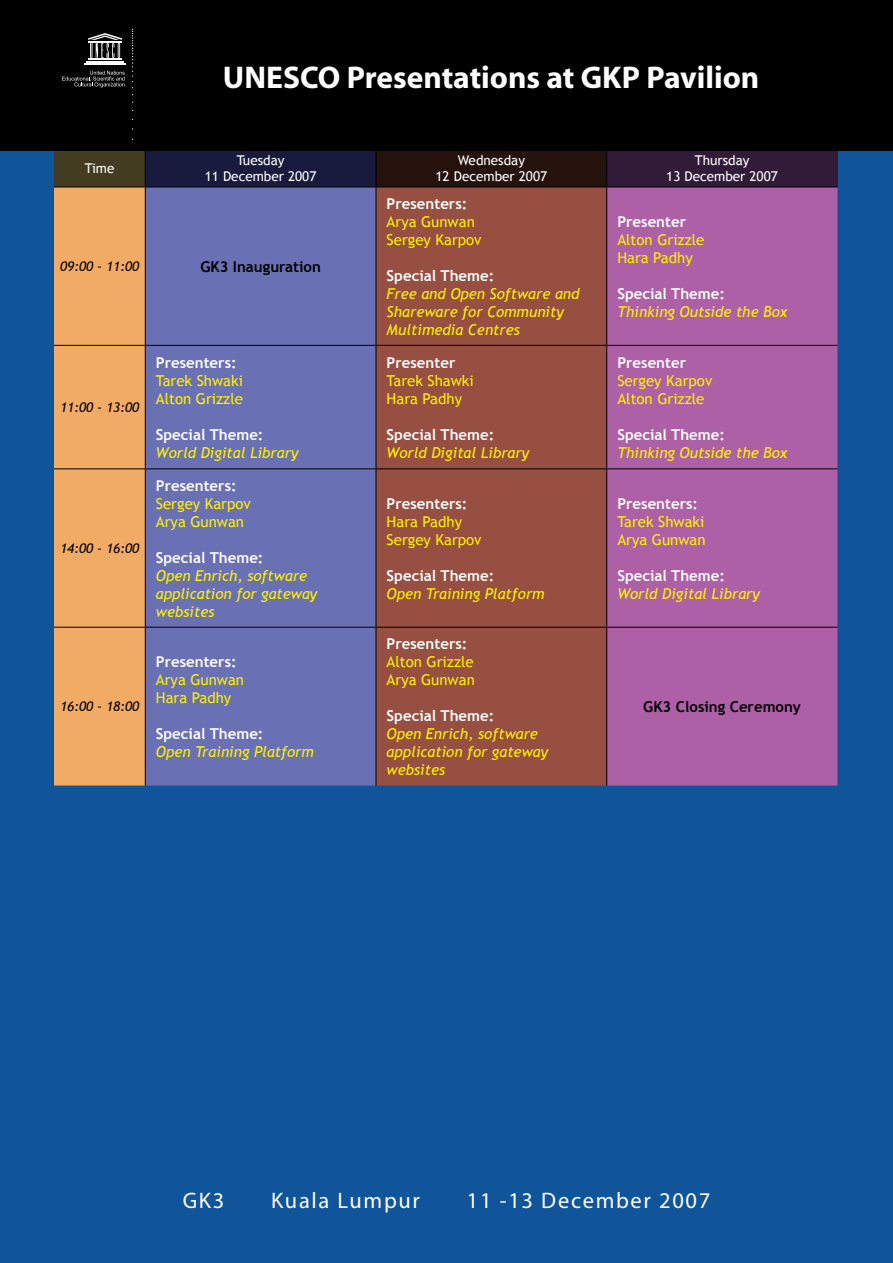
<style>
.page{position:relative;width:893px;height:1263px;background:#105499}
.page>*{position:absolute;margin:0;border:0;box-sizing:border-box;transform-origin:0 0}
.t1{font:700 31.5px "Myriad";color:#fff}
.t2{font:22.5px "Myriad";letter-spacing:.075em;color:#fff}
.t3{font:italic 15px/18px "Trebuchet MS";color:#fff200}
.t4{font:700 15px "Trebuchet MS";color:#fff}
.t5{font:15px/18px "Trebuchet MS";color:#fff200}
.t6{font:700 15px "Trebuchet MS";color:#000}
.t7{font:13.5px/16.2px "Trebuchet MS";color:#fff;text-align:center}
.t8{font:italic 13.5px "Trebuchet MS";color:#000}
</style>
<div class="page">
<div style="left:54px;top:149px;width:91px;height:38px;background:#433c20"></div>
<div style="left:145px;top:149px;width:231px;height:38px;background:#181a3e"></div>
<div style="left:376px;top:149px;width:231px;height:38px;background:#25120c"></div>
<div style="left:607px;top:149px;width:230px;height:38px;background:#311b39"></div>
<div style="left:54px;top:188px;width:91px;height:597px;background:#f1ab65"></div>
<div style="left:146px;top:188px;width:230px;height:597px;background:#6a70b4"></div>
<div style="left:377px;top:188px;width:229px;height:597px;background:#974f41"></div>
<div style="left:607px;top:188px;width:230px;height:597px;background:#ae60a6"></div>
<hr style="left:145px;top:149px;width:1px;height:38px;background:#000">
<hr style="left:376px;top:149px;width:1px;height:38px;background:#000">
<hr style="left:606px;top:149px;width:1px;height:38px;background:#000">
<hr style="left:54px;top:187px;width:91px;height:1px;background:#000">
<hr style="left:145px;top:187px;width:231px;height:1px;background:#000">
<hr style="left:145px;top:187px;width:1px;height:158px;background:#000">
<hr style="left:376px;top:187px;width:231px;height:1px;background:#000">
<hr style="left:376px;top:187px;width:1px;height:158px;background:#000">
<hr style="left:607px;top:187px;width:230px;height:1px;background:#000">
<hr style="left:606px;top:187px;width:1px;height:158px;background:#000">
<hr style="left:54px;top:345px;width:91px;height:1px;background:#000">
<hr style="left:145px;top:345px;width:231px;height:1px;background:#000">
<hr style="left:145px;top:346px;width:1px;height:122px;background:#000">
<hr style="left:376px;top:345px;width:231px;height:1px;background:#000">
<hr style="left:376px;top:346px;width:1px;height:122px;background:#000">
<hr style="left:607px;top:345px;width:230px;height:1px;background:#000">
<hr style="left:606px;top:346px;width:1px;height:122px;background:#000">
<hr style="left:54px;top:468px;width:91px;height:1px;background:#000">
<hr style="left:145px;top:468px;width:231px;height:1px;background:#000">
<hr style="left:145px;top:469px;width:1px;height:158px;background:#000">
<hr style="left:376px;top:468px;width:231px;height:1px;background:#000">
<hr style="left:376px;top:469px;width:1px;height:158px;background:#000">
<hr style="left:607px;top:468px;width:230px;height:1px;background:#000">
<hr style="left:606px;top:469px;width:1px;height:158px;background:#000">
<hr style="left:54px;top:627px;width:91px;height:1px;background:#000">
<hr style="left:145px;top:627px;width:231px;height:1px;background:#000">
<hr style="left:145px;top:627px;width:1px;height:158px;background:#000">
<hr style="left:376px;top:627px;width:231px;height:1px;background:#000">
<hr style="left:376px;top:627px;width:1px;height:158px;background:#000">
<hr style="left:607px;top:627px;width:230px;height:1px;background:#000">
<hr style="left:606px;top:627px;width:1px;height:158px;background:#000">
<div style="left:0;top:0;width:893px;height:150px;background:#000"></div>
<hr style="left:88px;top:59px;width:34px;height:1px;background:#fff">
<hr style="left:86px;top:61px;width:38px;height:2px;background:#fff">
<hr style="left:84px;top:64px;width:42px;height:1px;background:#fff">
<svg style="left:88px;top:33px;width:34px;height:25px"></svg>
<svg style="left:132px;top:29px;width:1px;height:59px"></svg>
<svg style="left:62px;top:71px;width:63px;height:17px"></svg>
<h1 class="t1" style="left:223px;top:61px;width:538px">UNESCO Presentations at GKP Pavilion</h1>
<p class="t7" style="left:85px;top:160px;width:31px">Time</p>
<p class="t7" style="left:205px;top:152px;width:113px">Tuesday<br>11 December 2007</p>
<p class="t7" style="left:436px;top:152px;width:113px">Wednesday<br>12 December 2007</p>
<p class="t7" style="left:666px;top:152px;width:113px">Thursday<br>13 December 2007</p>
<p class="t8" style="left:60px;top:258px;width:81px">09:00 - 11:00</p>
<p class="t6" style="left:200px;top:257px;width:122px">GK3 Inauguration</p>
<p class="t8" style="left:60px;top:399px;width:81px">11:00 - 13:00</p>
<p class="t8" style="left:60px;top:540px;width:81px">14:00 - 16:00</p>
<p class="t8" style="left:60px;top:698px;width:81px">16:00 - 18:00</p>
<p class="t4" style="left:156px;top:353px;width:82px">Presenters:</p>
<p class="t5" style="left:156px;top:371px;width:89px">Tarek Shwaki<br>Alton Grizzle</p>
<p class="t4" style="left:156px;top:425px;width:109px">Special Theme:</p>
<p class="t3" style="left:156px;top:443px;width:144px">World Digital Library</p>
<p class="t4" style="left:156px;top:476px;width:82px">Presenters:</p>
<p class="t5" style="left:156px;top:494px;width:96px">Sergey Karpov<br>Arya Gunwan</p>
<p class="t4" style="left:156px;top:548px;width:109px">Special Theme:</p>
<p class="t3" style="left:156px;top:566px;width:163px">Open Enrich, software application for gateway websites</p>
<p class="t4" style="left:156px;top:652px;width:82px">Presenters:</p>
<p class="t5" style="left:156px;top:671px;width:90px">Arya Gunwan<br>Hara Padhy</p>
<p class="t4" style="left:156px;top:724px;width:109px">Special Theme:</p>
<p class="t3" style="left:156px;top:743px;width:160px">Open Training Platform</p>
<p class="t4" style="left:387px;top:194px;width:82px">Presenters:</p>
<p class="t5" style="left:387px;top:213px;width:96px">Arya Gunwan<br>Sergey Karpov</p>
<p class="t4" style="left:387px;top:266px;width:109px">Special Theme:</p>
<p class="t3" style="left:387px;top:285px;width:194px">Free and Open Software and<br>Shareware for Community<br>Multimedia Centres</p>
<p class="t4" style="left:387px;top:353px;width:70px">Presenter</p>
<p class="t5" style="left:387px;top:371px;width:89px">Tarek Shawki<br>Hara Padhy</p>
<p class="t4" style="left:387px;top:425px;width:109px">Special Theme:</p>
<p class="t3" style="left:387px;top:443px;width:144px">World Digital Library</p>
<p class="t4" style="left:387px;top:494px;width:82px">Presenters:</p>
<p class="t5" style="left:387px;top:512px;width:96px">Hara Padhy<br>Sergey Karpov</p>
<p class="t4" style="left:387px;top:566px;width:109px">Special Theme:</p>
<p class="t3" style="left:387px;top:584px;width:160px">Open Training Platform</p>
<p class="t4" style="left:387px;top:634px;width:82px">Presenters:</p>
<p class="t5" style="left:387px;top:653px;width:90px">Alton Grizzle<br>Arya Gunwan</p>
<p class="t4" style="left:387px;top:706px;width:109px">Special Theme:</p>
<p class="t3" style="left:387px;top:725px;width:163px">Open Enrich, software application for gateway websites</p>
<p class="t4" style="left:617px;top:212px;width:70px">Presenter</p>
<p class="t5" style="left:617px;top:231px;width:89px">Alton Grizzle<br>Hara Padhy</p>
<p class="t4" style="left:617px;top:284px;width:109px">Special Theme:</p>
<p class="t3" style="left:617px;top:303px;width:171px">Thinking Outside the Box</p>
<p class="t4" style="left:617px;top:353px;width:70px">Presenter</p>
<p class="t5" style="left:617px;top:371px;width:96px">Sergey Karpov<br>Alton Grizzle</p>
<p class="t4" style="left:617px;top:425px;width:109px">Special Theme:</p>
<p class="t3" style="left:617px;top:443px;width:171px">Thinking Outside the Box</p>
<p class="t4" style="left:617px;top:494px;width:82px">Presenters:</p>
<p class="t5" style="left:617px;top:512px;width:90px">Tarek Shwaki<br>Arya Gunwan</p>
<p class="t4" style="left:617px;top:566px;width:109px">Special Theme:</p>
<p class="t3" style="left:617px;top:584px;width:144px">World Digital Library</p>
<p class="t6" style="left:643px;top:697px;width:159px">GK3 Closing Ceremony</p>
<h2 class="t2" style="left:183px;top:1189px;width:43px">GK3</h2>
<h2 class="t2" style="left:271px;top:1189px;width:150px">Kuala Lumpur</h2>
<h2 class="t2" style="left:467px;top:1189px;width:245px">11 -13 December 2007</h2>
</div>
